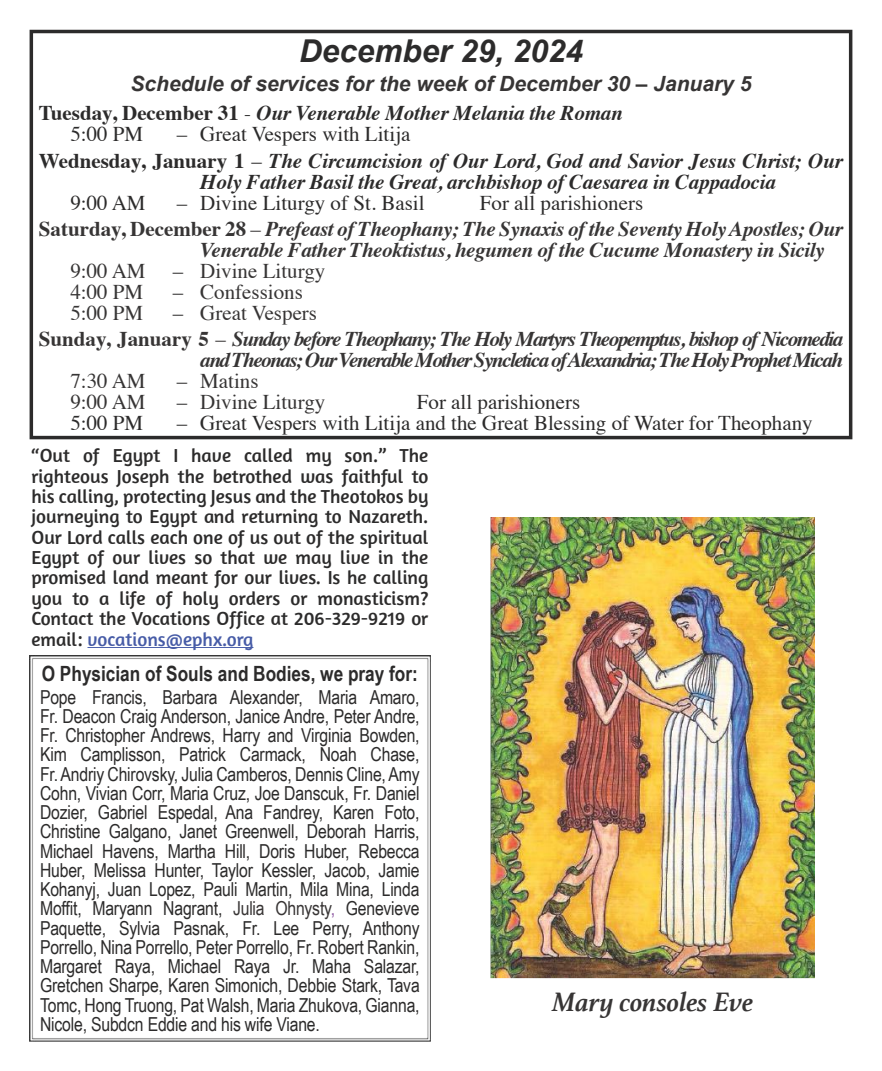
<style>
.page{position:relative;width:882px;height:1071px;background:#fff}
.page>*{position:absolute;margin:0;border:0;box-sizing:border-box;transform-origin:0 0}
.t1{font:italic 700 31.5px "Arial";color:#2c2b2b}
.t2{font:italic 700 28px "Athelas";color:#373535}
.t3{font:italic 700 21px/21px "Times";letter-spacing:-.01em;color:#2c2b2b}
.t4{font:italic 700 21px/26.2px "Times";letter-spacing:-.07em;color:#373535}
.t5{font:italic 700 21px/26.2px "Times";letter-spacing:-.02em;color:#373535}
.t6{font:21px "Times";color:#2c2b2b}
.t7{font:21px "Times";color:#373535}
.t8{font:italic 700 21px "Arial";color:#373535}
.t9{font:700 21px "Arial Narrow";color:#2c2b2b}
.t10{font:19.25px/19.2px "Arial Narrow";letter-spacing:-.01em;color:#2c2b2b;text-align:justify}
.t11{font:19.25px/20.3px "Amaranth";color:#2c2b2b;text-align:justify}
.s1{font-style:normal}
.s2{font-weight:400;font-style:normal}
.s3{font-weight:400;font-style:normal;color:#2c2b2b}
.s4{color:#2c2b2b}
.s5{color:#475ca7}
.s6{color:#383535}
.s7{color:#915ea5}
</style>
<div class="page">
<div style="left:30px;top:30px;width:822px;height:409px;border:4px solid #2c2b2b"></div>
<img style="left:30px;top:656px;width:400px;height:386px">
<hr style="left:87px;top:647px;width:166px;height:1px;background:#475ca7;border-radius:50%">
<img style="left:490px;top:517px;width:325px;height:461px">
<h1 class="t1" style="left:299px;top:33px;width:285px">December 29, 2024</h1>
<p class="t8" style="left:131px;top:72px;width:622px">Schedule of services for the week of December 30 – January 5</p>
<p class="t3" style="left:70px;top:105px;width:554px;text-indent:-31px"><span class="s1">Tuesday, December 31</span> <span class="s2">-</span> Our Venerable Mother Melania the Roman<br><span class="s2">5:00 PM</span></p>
<p class="t3" style="left:39px;top:123px;width:805px;line-height:26.2px;text-indent:138px"><span class="s2">– Great Vespers with Litĳa<br></span><span class="s1">Wednesday, January 1</span> <span class="s2">–</span> The Circumcision of Our Lord, God and Savior Jesus Christ; Our</p>
<p class="t3" style="left:200px;top:173px;width:577px">Holy Father Basil the Great, archbishop of Caesarea in Cappadocia</p>
<p class="t6" style="left:70px;top:194px;width:77px">9:00 AM</p>
<p class="t6" style="left:177px;top:194px;width:249px">– Divine Liturgy of St. Basil</p>
<p class="t5" style="left:39px;top:191px;width:806px;text-indent:441px"><span class="s3">For all parishioners<br></span><span class="s1">Saturday, December 28</span> <span class="s2">–</span> Prefeast of Theophany; The Synaxis of the Seventy Holy Apostles; Our</p>
<p class="t5" style="left:200px;top:238px;width:626px">Venerable Father Theoktistus, hegumen of the Cucume Monastery in Sicily</p>
<p class="t7" style="left:70px;top:262px;width:77px">9:00 AM</p>
<p class="t7" style="left:173px;top:262px;width:154px"><span class="s4">–</span> Divine Liturgy</p>
<p class="t7" style="left:70px;top:283px;width:74px">4:00 PM</p>
<p class="t7" style="left:173px;top:283px;width:132px"><span class="s4">–</span> Confessions</p>
<p class="t7" style="left:70px;top:304px;width:74px">5:00 PM</p>
<p class="t4" style="left:39px;top:301px;width:806px;text-indent:134px"><span class="s3">–</span> <span class="s2">Great Vespers<br></span><span class="s1">Sunday, January 5</span> <span class="s2">–</span> Sunday before Theophany; The Holy Martyrs Theopemptus, bishop of Nicomedia</p>
<p class="t4" style="left:200px;top:349px;width:644px">and Theonas; Our Venerable Mother Syncletica ofAlexandria; TheHolyProphet Micah</p>
<p class="t7" style="left:70px;top:372px;width:77px">7:30 AM</p>
<p class="t7" style="left:177px;top:372px;width:83px"><span class="s4">–</span> Matins</p>
<p class="t7" style="left:70px;top:393px;width:77px">9:00 AM</p>
<p class="t7" style="left:177px;top:393px;width:150px"><span class="s4">–</span> Divine Liturgy</p>
<p class="t6" style="left:417px;top:393px;width:165px">For all parishioners</p>
<p class="t6" style="left:70px;top:414px;width:74px">5:00 PM</p>
<p class="t6" style="left:177px;top:414px;width:638px">– Great Vespers with Litĳa and the Great Blessing of Water for Theophany</p>
<p class="t11" style="left:32px;top:445px;width:398px">“Out of Egypt I have called my son.” The righteous Joseph the betrothed was faithful to his calling, protecting Jesus and the Theotokos by journeying to Egypt and returning to Nazareth.<br>Our Lord calls each one of us out of the spiritual Egypt of our lives so that we may live in the promised land meant for our lives. Is he calling you to a life of holy orders or monasticism?<br>Contact the Vocations Office at 206-329-9219 or email: <span class="s5">vocations@ephx.org</span></p>
<p class="t9" style="left:42px;top:661px;width:378px">O Physician of Souls and Bodies, we pray for:</p>
<p class="t10" style="left:40px;top:687px;width:381px">Pope Francis, Barbara Alexander, Maria Amaro, Fr. Deacon Craig Anderson, Janice Andre, Peter Andre, Fr. Christopher Andrews, Harry and Virginia Bowden, Kim Camplisson, Patrick Carmack, Noah Chase, Fr. Andriy Chirovsky, Julia Camberos, Dennis Cline, Amy Cohn, Vivian Corr, Maria Cruz, Joe Danscuk, Fr. Daniel Dozier, Gabriel Espedal, Ana Fandrey, Karen Foto, Christine Galgano, Janet Greenwell, Deborah Harris, Michael Havens, Martha Hill, Doris Huber, Rebecca Huber, Melissa Hunter, Taylor Kessler, Jacob, Jamie Kohanyj, Juan Lopez, Pauli Martin, Mila Mina, Linda Moffit, Maryann Nagrant, <span class="s6">Julia Ohnysty</span><span class="s7">,</span> Genevieve Paquette, Sylvia Pasnak, Fr. Lee Perry, Anthony Porrello, Nina Porrello, Peter Porrello, Fr. Robert Rankin, Margaret Raya, Michael Raya Jr. Maha Salazar, Gretchen Sharpe, Karen Simonich, Debbie Stark, Tava Tomc, Hong Truong, Pat Walsh, Maria Zhukova, Gianna, Nicole, Subdcn Eddie and his wife Viane.</p>
<h2 class="t2" style="left:552px;top:987px;width:203px">Mary consoles Eve</h2>
</div>
